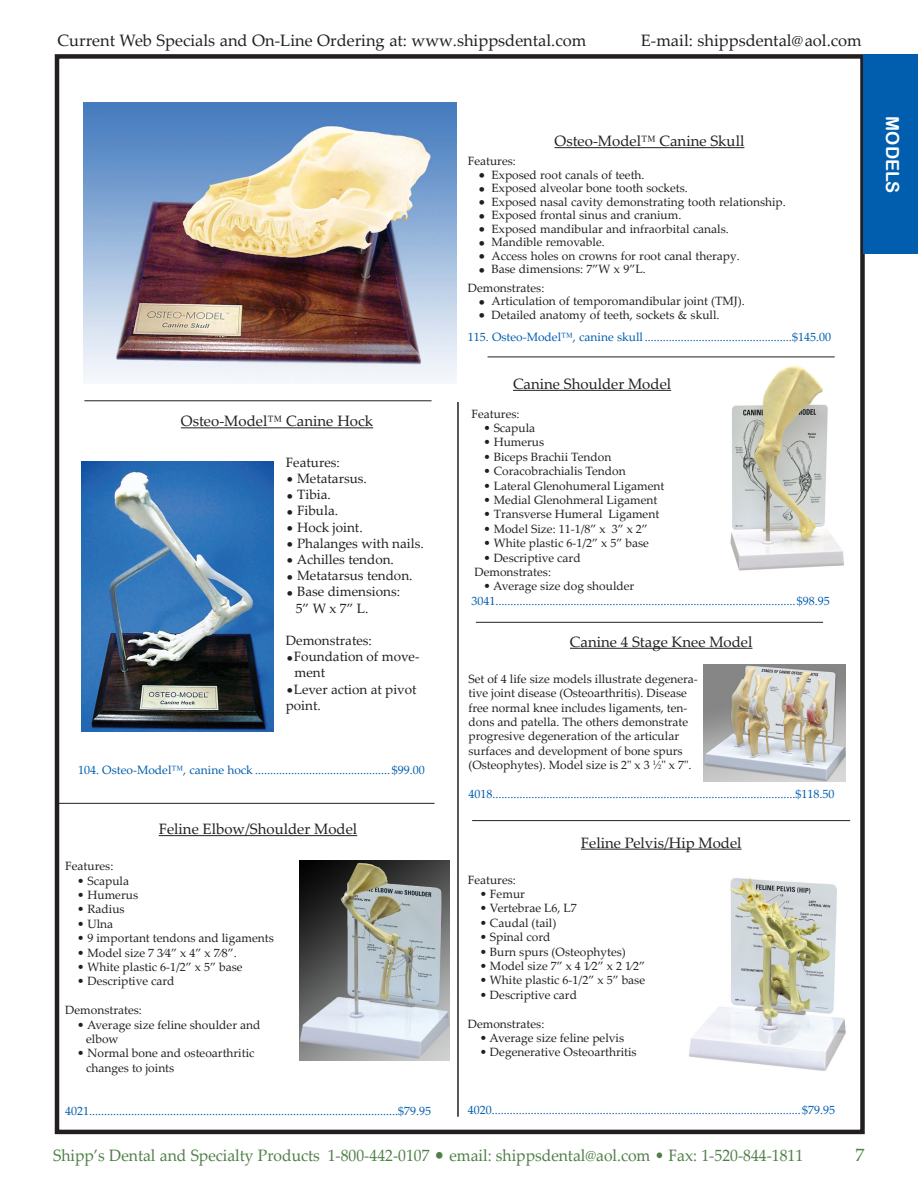
<style>
.page{position:relative;width:918px;height:1188px;background:#fff}
.page>*{position:absolute;margin:0;border:0;box-sizing:border-box;transform-origin:0 0}
.t1{font:18px "Arial Rounded MT Bold";color:#fff}
.t2{font:18px "Palatino Linotype";color:#4f7f47}
.t3{font:16.5px "Palatino Linotype";color:#4f7f47;scale:.95 1}
.t4{font:16.5px "Palatino Linotype";color:#231f20}
.Product_Name{font:15px "Palatino Linotype";color:#231f20}
.t5{font:13.5px/16.2px "Palatino Linotype";color:#231f20}
.t6{font:12px/14.4px "Palatino Linotype";color:#231f20}
.t7{font:12px "Palatino Linotype";color:#015dad}
.s1{font-size:13.5px}
.s2{font-size:6.6px}
.s3{font-size:19.5px}
</style>
<div class="page">
<div style="left:55px;top:54px;width:810px;height:1080px;border:4px solid #231f20"></div>
<img style="left:83px;top:102px;width:373px;height:281px">
<hr style="left:555px;top:147px;width:189px;height:1px;background:#231f20">
<hr style="left:181px;top:427px;width:192px;height:1px;background:#231f20">
<img style="left:81px;top:462px;width:192px;height:270px">
<hr style="left:457px;top:402px;width:2px;height:715px;background:#231f20">
<hr style="left:513px;top:390px;width:158px;height:1px;background:#231f20">
<img style="left:730px;top:365px;width:114px;height:206px">
<hr style="left:488px;top:357px;width:347px;height:1px;background:#231f20">
<hr style="left:84px;top:400px;width:348px;height:1px;background:#231f20">
<hr style="left:159px;top:835px;width:198px;height:1px;background:#231f20">
<hr style="left:581px;top:849px;width:161px;height:1px;background:#231f20">
<img style="left:300px;top:861px;width:150px;height:200px">
<img style="left:689px;top:877px;width:157px;height:194px">
<hr style="left:472px;top:820px;width:378px;height:1px;background:#231f20">
<hr style="left:57px;top:803px;width:378px;height:1px;background:#231f20">
<hr style="left:570px;top:648px;width:182px;height:1px;background:#231f20">
<img style="left:704px;top:665px;width:142px;height:116px">
<hr style="left:476px;top:622px;width:347px;height:1px;background:#231f20">
<div style="left:863px;top:54px;width:55px;height:200px;background:#015dad"></div>
<h2 class="t4" style="left:58px;top:29px;width:530px">Current Web Specials and On-Line Ordering at: www.shippsdental.com</h2>
<h2 class="t4" style="left:641px;top:29px;width:222px">E-mail: shippsdental@aol.com</h2>
<p class="Product_Name" style="left:555px;top:130px;width:191px">Osteo-Model™ Canine Skull</p>
<p class="Product_Name" style="left:181px;top:411px;width:194px">Osteo-Model™ Canine Hock</p>
<p class="t5" style="left:286px;top:453px;width:56px">Features:</p>
<p class="t5" style="left:286px;top:470px;width:83px">• Metatarsus.</p>
<p class="t5" style="left:286px;top:486px;width:47px">• Tibia.</p>
<p class="t5" style="left:286px;top:502px;width:54px">• Fibula.</p>
<p class="t5" style="left:286px;top:518px;width:78px">• Hock joint.</p>
<p class="t5" style="left:286px;top:534px;width:140px">• Phalanges with nails.</p>
<p class="t5" style="left:286px;top:551px;width:110px">• Achilles tendon.</p>
<p class="t5" style="left:286px;top:567px;width:128px">• Metatarsus tendon.</p>
<p class="t5" style="left:286px;top:583px;width:116px">• Base dimensions:</p>
<p class="t5" style="left:296px;top:599px;width:74px">5” W x 7” L.</p>
<p class="t5" style="left:286px;top:632px;width:88px">Demonstrates:</p>
<p class="t5" style="left:294px;top:648px;width:127px;text-indent:-9px">•Foundation of move&shy;ment</p>
<p class="t5" style="left:286px;top:680px;width:132px">•Lever action at pivot point.</p>
<p class="t7" style="left:78px;top:762px;width:348px">104. Osteo-Model™, canine hock ............................................. $99.00</p>
<p class="Product_Name" style="left:159px;top:818px;width:200px">Feline Elbow/Shoulder Model</p>
<p class="t6" style="left:65px;top:858px;width:50px">Features:</p>
<p class="t6" style="left:77px;top:873px;width:53px">• Scapula</p>
<p class="t6" style="left:77px;top:887px;width:62px">• Humerus</p>
<p class="t6" style="left:77px;top:902px;width:49px">• Radius</p>
<p class="t6" style="left:77px;top:916px;width:38px">• Ulna</p>
<p class="t6" style="left:77px;top:930px;width:198px">• 9 important tendons and ligaments</p>
<p class="t6" style="left:77px;top:945px;width:161px">• Model size 7 3⁄4” x 4” x 7⁄8”.</p>
<p class="t6" style="left:77px;top:959px;width:167px">• White plastic 6-1/2” x 5” base</p>
<p class="t6" style="left:77px;top:974px;width:99px">• Descriptive card</p>
<p class="t6" style="left:65px;top:1002px;width:78px">Demonstrates:</p>
<p class="t6" style="left:86px;top:1017px;width:176px;text-indent:-9px">• Average size feline shoulder and elbow</p>
<p class="t6" style="left:86px;top:1046px;width:170px;text-indent:-9px">• Normal bone and osteoarthritic changes to joints</p>
<p class="t7" style="left:65px;top:1102px;width:367px">4021.......................................................................................................$79.95</p>
<p class="t6" style="left:468px;top:153px;width:50px">Features:</p>
<p class="t6" style="left:478px;top:167px;width:168px"><span class="s1">•</span> Exposed root canals of teeth.</p>
<p class="t6" style="left:478px;top:180px;width:211px"><span class="s1">•</span> Exposed alveolar bone tooth sockets.</p>
<p class="t6" style="left:478px;top:194px;width:309px"><span class="s1">•</span> Exposed nasal cavity demonstrating tooth relationship.</p>
<p class="t6" style="left:478px;top:207px;width:205px"><span class="s1">•</span> Exposed frontal sinus and cranium.</p>
<p class="t6" style="left:478px;top:221px;width:252px"><span class="s1">•</span> Exposed mandibular and infraorbital canals.</p>
<p class="t6" style="left:478px;top:234px;width:128px"><span class="s1">•</span> Mandible removable.</p>
<p class="t6" style="left:478px;top:248px;width:263px"><span class="s1">•</span> Access holes on crowns for root canal therapy.</p>
<p class="t6" style="left:478px;top:261px;width:169px"><span class="s1">•</span> Base dimensions: 7”W x 9”L.</p>
<p class="t6" style="left:468px;top:280px;width:78px">Demonstrates:</p>
<p class="t6" style="left:478px;top:294px;width:268px"><span class="s1">•</span> Articulation of temporomandibular joint (TMJ).</p>
<p class="t6" style="left:478px;top:307px;width:243px"><span class="s1">•</span> Detailed anatomy of teeth, sockets &amp; skull.</p>
<p class="t7" style="left:468px;top:328px;width:365px">115. Osteo-Model™, canine skull.................................................$145.00</p>
<p class="Product_Name" style="left:513px;top:373px;width:160px">Canine Shoulder Model</p>
<p class="t6" style="left:471px;top:406px;width:50px">Features:</p>
<p class="t6" style="left:483px;top:420px;width:53px">• Scapula</p>
<p class="t6" style="left:483px;top:435px;width:62px">• Humerus</p>
<p class="t6" style="left:483px;top:449px;width:129px">• Biceps Brachii Tendon</p>
<p class="t6" style="left:483px;top:463px;width:144px">• Coracobrachialis Tendon</p>
<p class="t6" style="left:483px;top:478px;width:182px">• Lateral Glenohumeral Ligament</p>
<p class="t6" style="left:483px;top:492px;width:175px">• Medial Glenohmeral Ligament</p>
<p class="t6" style="left:483px;top:507px;width:177px">• Transverse Humeral Ligament</p>
<p class="t6" style="left:483px;top:521px;width:166px">• Model Size: 11-1/8” x 3” x 2”</p>
<p class="t6" style="left:483px;top:535px;width:167px">• White plastic 6-1/2” x 5” base</p>
<p class="t6" style="left:483px;top:550px;width:99px">• Descriptive card</p>
<p class="t6" style="left:474px;top:564px;width:78px">Demonstrates:</p>
<p class="t6" style="left:483px;top:579px;width:152px">• Average size dog shoulder</p>
<p class="t7" style="left:471px;top:592px;width:360px">3041....................................................................................................$98.95</p>
<p class="Product_Name" style="left:570px;top:631px;width:184px">Canine 4 Stage Knee Model</p>
<p class="t6" style="left:468px;top:671px;width:231px">Set of 4 life size models illustrate degenera&shy;tive joint disease (Osteoarthritis). Disease free normal knee includes ligaments, ten&shy;dons and patella. The others demonstrate progresive degeneration of the articular surfaces and development of bone spurs (Osteophytes). Model size is 2" x 3 <sup>1</sup>⁄<span class="s2">2</span>" x 7".</p>
<p class="t7" style="left:468px;top:785px;width:368px">4018.....................................................................................................$118.50</p>
<p class="Product_Name" style="left:581px;top:832px;width:162px">Feline Pelvis/Hip Model</p>
<p class="t6" style="left:468px;top:872px;width:50px">Features:</p>
<p class="t6" style="left:480px;top:886px;width:47px">• Femur</p>
<p class="t6" style="left:480px;top:901px;width:99px">• Vertebrae L6, L7</p>
<p class="t6" style="left:480px;top:915px;width:78px">• Caudal (tail)</p>
<p class="t6" style="left:480px;top:929px;width:72px">• Spinal cord</p>
<p class="t6" style="left:480px;top:944px;width:148px">• Burn spurs (Osteophytes)</p>
<p class="t6" style="left:480px;top:958px;width:167px">• Model size 7” x 4 1⁄2” x 2 1⁄2”</p>
<p class="t6" style="left:480px;top:973px;width:167px">• White plastic 6-1/2” x 5” base</p>
<p class="t6" style="left:480px;top:987px;width:99px">• Descriptive card</p>
<p class="t6" style="left:468px;top:1016px;width:78px">Demonstrates:</p>
<p class="t6" style="left:480px;top:1030px;width:146px">• Average size feline pelvis</p>
<p class="t6" style="left:480px;top:1045px;width:159px">• Degenerative Osteoarthritis</p>
<p class="t7" style="left:468px;top:1101px;width:369px">4020....................................................................................................... $79.95</p>
<h2 class="t3" style="left:53px;top:1143px;width:791px">Shipp’s Dental and Specialty Products 1-800-442-0107 <span class="s3">•</span> email: shippsdental@aol.com • Fax: 1-520-844-1811</h2>
<h1 class="t2" style="left:855px;top:1142px;width:10px">7</h1>
<p class="t1" style="left:903px;top:116px;width:78px;rotate:90deg">MODELS</p>
</div>
